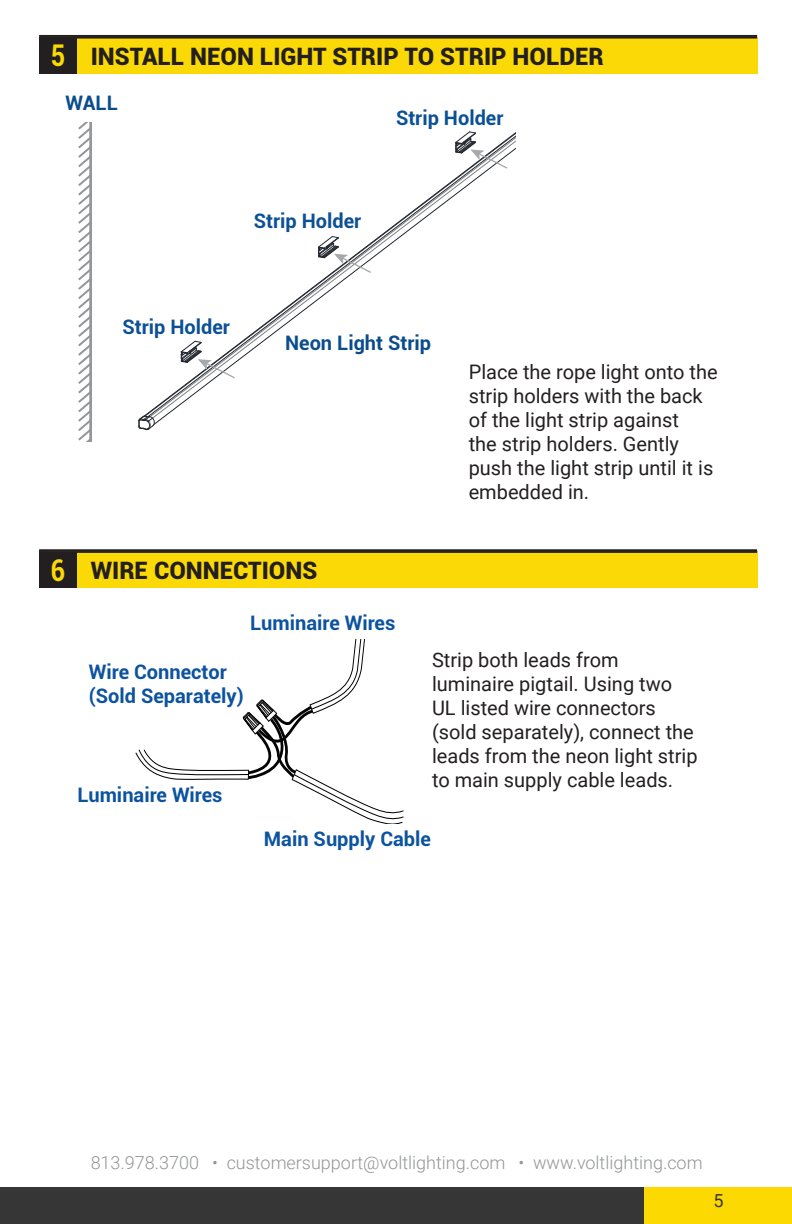
<style>
.page{position:relative;width:792px;height:1224px;background:#fff}
.page>*{position:absolute;margin:0;border:0;box-sizing:border-box;transform-origin:0 0}
.spec_numbers{font:700 30px "Roboto";color:#fad906;scale:.84 1}
.t1{font:900 24px "Roboto";color:#231f20}
.t2{font:20px/24px "Roboto";color:#231f20}
.t3{font:700 20px/24px "Roboto";color:#0c539f}
.t4{font:700 20px "Roboto";color:#0c5095}
.t5{font:700 20px "Roboto";color:#0b4d8c}
.copyright{font:300 18px "Roboto";color:#939598}
.t6{font:18px "Roboto";color:#363636}
</style>
<div class="page">
<div style="left:1px;top:1188px;width:644px;height:36px;background:#363636"></div>
<div style="left:645px;top:1188px;width:147px;height:36px;background:#fcd900"></div>
<svg style="left:78px;top:122px;width:14px;height:320px"></svg>
<svg style="left:152px;top:132px;width:364px;height:293px"></svg>
<svg style="left:138px;top:415px;width:17px;height:16px"></svg>
<svg style="left:180px;top:340px;width:56px;height:40px"></svg>
<svg style="left:317px;top:235px;width:56px;height:39px"></svg>
<svg style="left:454px;top:131px;width:55px;height:39px"></svg>
<div style="left:46px;top:37px;width:711px;height:37px;background:#fad906"></div>
<div style="left:39px;top:37px;width:38px;height:37px;background:#231f20"></div>
<div style="left:39px;top:35px;width:718px;height:4px;border:2px solid #231f20"></div>
<div style="left:285px;top:327px;width:156px;height:32px;background:#fff"></div>
<svg style="left:135px;top:639px;width:269px;height:185px"></svg>
<div style="left:46px;top:551px;width:711px;height:37px;background:#fad906"></div>
<div style="left:39px;top:551px;width:38px;height:37px;background:#231f20"></div>
<div style="left:39px;top:549px;width:718px;height:4px;border:2px solid #231f20"></div>
<div style="left:77px;top:783px;width:149px;height:22px;background:#fff"></div>
<div style="left:89px;top:661px;width:161px;height:46px;background:#fff"></div>
<p class="spec_numbers" style="left:51px;top:34px;width:19px">5</p>
<p class="t1" style="left:91px;top:39px;width:515px">INSTALL NEON LIGHT STRIP TO STRIP HOLDER</p>
<p class="t5" style="left:66px;top:89px;width:54px">WALL</p>
<p class="t4" style="left:254px;top:207px;width:109px">Strip Holder</p>
<p class="t4" style="left:396px;top:104px;width:109px">Strip Holder</p>
<p class="t4" style="left:122px;top:313px;width:109px">Strip Holder</p>
<p class="t5" style="left:285px;top:329px;width:148px">Neon Light Strip</p>
<p class="t2" style="left:469px;top:359px;width:250px">Place the rope light onto the strip holders with the back of the light strip against<br>the strip holders. Gently push the light strip until it is embedded in.</p>
<p class="spec_numbers" style="left:51px;top:549px;width:19px">6</p>
<p class="t1" style="left:91px;top:553px;width:228px">WIRE CONNECTIONS</p>
<p class="t3" style="left:250px;top:610px;width:147px">Luminaire Wires</p>
<p class="t3" style="left:89px;top:659px;width:156px">Wire Connector (Sold Separately)</p>
<p class="t3" style="left:77px;top:782px;width:147px">Luminaire Wires</p>
<p class="t2" style="left:432px;top:647px;width:267px">Strip both leads from luminaire pigtail. Using two<br>UL listed wire connectors (sold separately), connect the leads from the neon light strip to main supply cable leads.</p>
<p class="t3" style="left:264px;top:826px;width:169px">Main Supply Cable</p>
<p class="copyright" style="left:91px;top:1150px;width:613px">813.978.3700 • customersupport@voltlighting.com • www.voltlighting.com</p>
<p class="t6" style="left:714px;top:1188px;width:12px">5</p>
</div>
